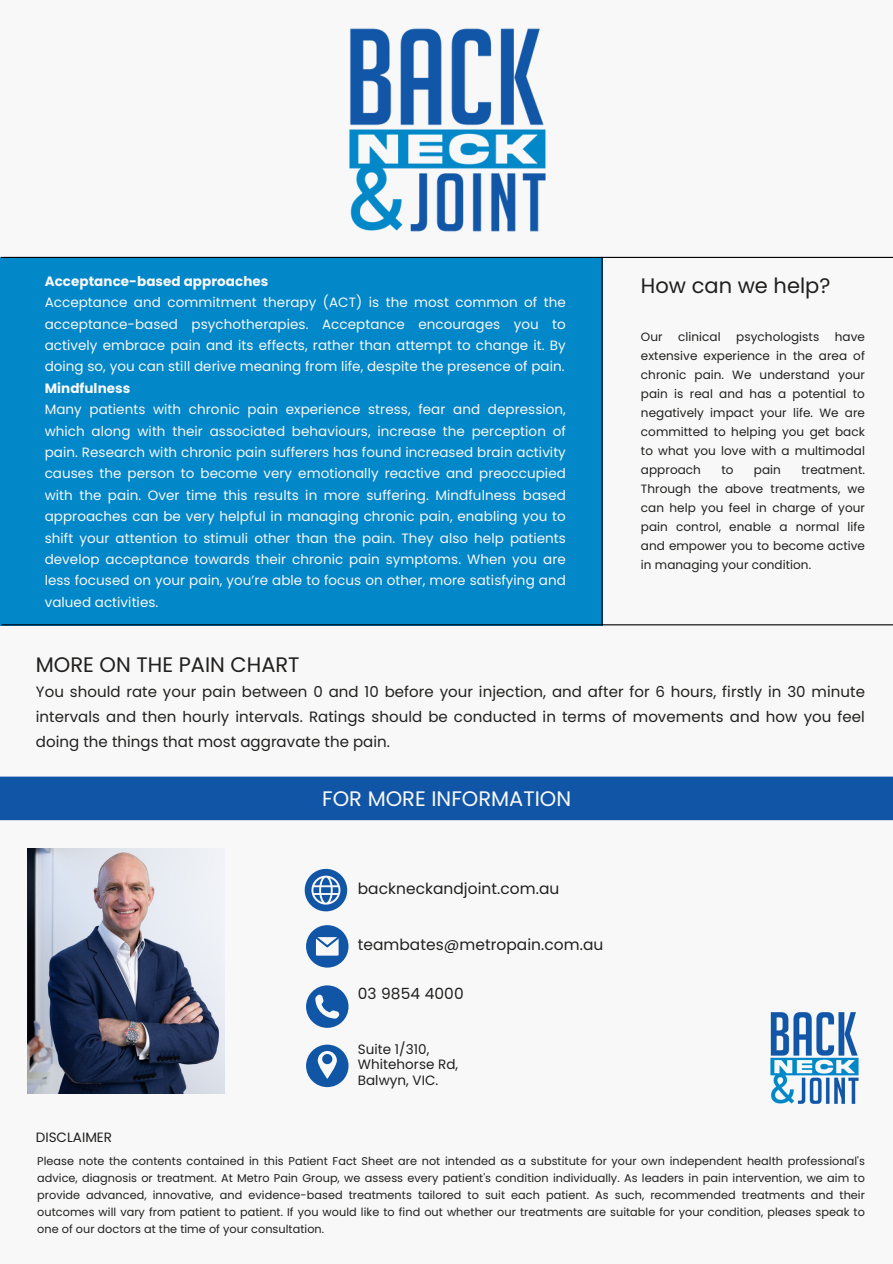
<style>
.page{position:relative;width:893px;height:1264px;background:#fff}
.page>*{position:absolute;margin:0;border:0;box-sizing:border-box;transform-origin:0 0}
.t1{font:21px "Poppins";color:#21201f}
.t2{font:21px "Poppins";color:#f8f8f8}
.t3{font:15.45px "Poppins";letter-spacing:.005em;color:#21201f}
.t4{font:15px/24.8px "Poppins";letter-spacing:.005em;color:#21201f;text-align:justify}
.t5{font:13.5px/21.3px "Poppins";letter-spacing:.005em;color:#f8f8f8}
.t6{font:13.5px/15.8px "Poppins";letter-spacing:.005em;color:#21201f}
.t7{font:12px/19px "Poppins";letter-spacing:.005em;color:#21201f;text-align:justify}
.t8{font:11.25px/16.8px "Poppins";letter-spacing:.005em;color:#21201f;text-align:justify}
.s1{font-weight:700}
</style>
<div class="page">
<div style="left:0;top:0;width:892px;height:1263px;background:#f8f8f8"></div>
<div style="left:0;top:777px;width:892px;height:43px;background:#1156a6"></div>
<svg style="left:306px;top:925px;width:42px;height:42px"></svg>
<svg style="left:305px;top:868px;width:42px;height:43px"></svg>
<svg style="left:306px;top:985px;width:42px;height:42px"></svg>
<svg style="left:306px;top:1044px;width:42px;height:43px"></svg>
<hr style="left:0;top:776px;width:892px;height:1px;background:#1156a6">
<img style="left:27px;top:848px;width:197px;height:245px">
<img style="left:770px;top:1012px;width:89px;height:92px">
<img style="left:349px;top:28px;width:197px;height:204px">
<div style="left:0;top:257px;width:602px;height:368px;background:#0287c8"></div>
<hr style="left:1px;top:257px;width:891px;height:1px;background:#000">
<hr style="left:2px;top:624px;width:890px;height:1px;background:#000">
<hr style="left:601px;top:257px;width:1px;height:368px;background:#000">
<p class="t5" style="left:45px;top:270px;width:522px"><span class="s1">Acceptance-based approaches<br></span>Acceptance and commitment therapy (ACT) is the most common of the acceptance-based psychotherapies. Acceptance encourages you to actively embrace pain and its effects, rather than attempt to change it. By doing so, you can still derive meaning from life, despite the presence of pain.<br><span class="s1">Mindfulness<br></span>Many patients with chronic pain experience stress, fear and depression, which along with their associated behaviours, increase the perception of pain. Research with chronic pain sufferers has found increased brain activity causes the person to become very emotionally reactive and preoccupied with the pain. Over time this results in more suffering. Mindfulness based approaches can be very helpful in managing chronic pain, enabling you to shift your attention to stimuli other than the pain. They also help patients develop acceptance towards their chronic pain symptoms. When you are less focused on your pain, you’re able to focus on other, more satisfying and valued activities.</p>
<h3 class="t1" style="left:641px;top:271px;width:191px">How can we help?</h3>
<p class="t7" style="left:641px;top:327px;width:23px">Our</p>
<p class="t7" style="left:678px;top:327px;width:44px">clinical</p>
<p class="t7" style="left:736px;top:327px;width:84px">psychologists</p>
<p class="t7" style="left:641px;top:327px;width:225px;text-indent:194px">have extensive experience in the area of chronic pain. We understand your pain is real and has a potential to negatively impact your life. We are committed to helping you get back to what you love with a multimodal approach</p>
<p class="t7" style="left:721px;top:460px;width:14px">to</p>
<p class="t7" style="left:753px;top:460px;width:29px">pain</p>
<p class="t7" style="left:641px;top:460px;width:225px;text-indent:160px">treatment.<br>Through the above treatments, we can help you feel in charge of your pain control, enable a normal life and empower you to become active in managing your condition.</p>
<h2 class="t1" style="left:36px;top:649px;width:265px">MORE ON THE PAIN CHART</h2>
<p class="t4" style="left:36px;top:679px;width:830px">You should rate your pain between 0 and 10 before your injection, and after for 6 hours, firstly in 30 minute intervals and then hourly intervals. Ratings should be conducted in terms of movements and how you feel doing the things that most aggravate the pain.</p>
<h1 class="t2" style="left:322px;top:783px;width:250px">FOR MORE INFORMATION</h1>
<h3 class="t3" style="left:358px;top:878px;width:203px">backneckandjoint.com.au</h3>
<p class="t3" style="left:358px;top:933px;width:247px">teambates@metropain.com.au</p>
<h1 class="t3" style="left:358px;top:982px;width:107px">03 9854 4000</h1>
<p class="t6" style="left:36px;top:1129px;width:78px">DISCLAIMER</p>
<h3 class="t6" style="left:358px;top:1040px;width:102px">Suite 1/310,<br>Whitehorse Rd,<br>Balwyn, VIC.</h3>
<p class="t8" style="left:37px;top:1152px;width:829px">Please note the contents contained in this Patient Fact Sheet are not intended as a substitute for your own independent health professional's advice, diagnosis or treatment. At Metro Pain Group, we assess every patient's condition individually. As leaders in pain intervention, we aim to provide advanced, innovative, and evidence-based treatments tailored to suit each patient. As such, recommended treatments and their outcomes will vary from patient to patient. If you would like to find out whether our treatments are suitable for your condition, pleases speak to one of our doctors at the time of your consultation.</p>
</div>
